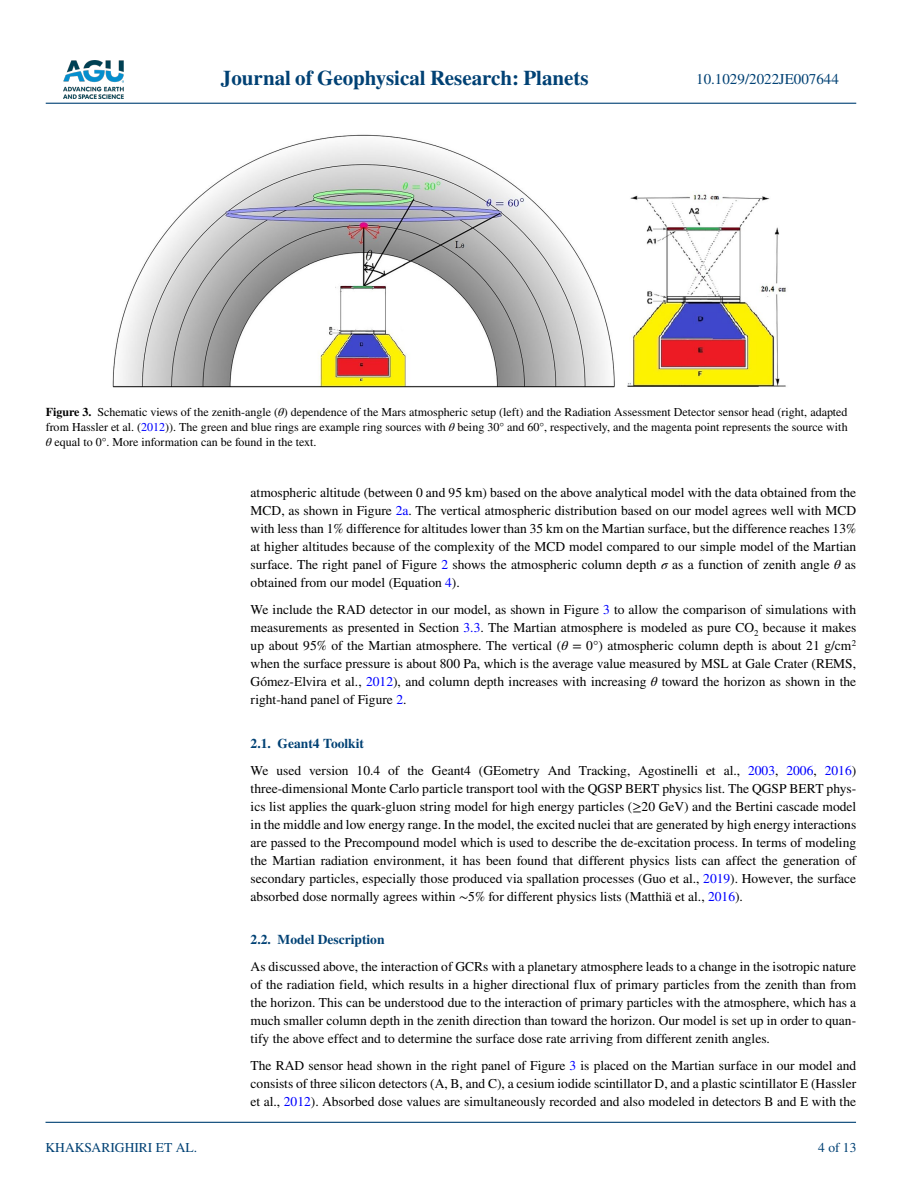
<style>
.page{position:relative;width:902px;height:1183px;background:#fff}
.page>*{position:absolute;margin:0;border:0;box-sizing:border-box;transform-origin:0 0}
.t1{font:700 21px "STIX";color:#004174}
.t2{font:15px "STIX";color:#004174}
.t3{font:13.5px/18px "STIX";color:#000;text-align:justify}
.t4{font:13.5px "STIX";color:#004174}
.t5{font:700 13.5px "STIX";color:#004174}
.t6{font:12px/15px "STIX";color:#000;text-align:justify}
.s1{font-weight:700}
.s2{font-style:italic}
.s3{color:#00f}
.s4{font-weight:700;color:#004174}
</style>
<div class="page">
<img style="left:63px;top:60px;width:60px;height:39px">
<hr style="left:46px;top:103px;width:810px;height:1px;background:#004174">
<hr style="left:45px;top:1121px;width:810px;height:1px;background:#004174">
<img style="left:112px;top:134px;width:674px;height:253px">
<h1 class="t1" style="left:221px;top:66px;width:369px">Journal of Geophysical Research: Planets</h1>
<p class="t2" style="left:696px;top:69px;width:144px">10.1029/2022JE007644</p>
<p class="t6" style="left:46px;top:405px;width:803px"><span class="s1">Figure 3.</span> Schematic views of the zenith-angle (<span class="s2">θ</span>) dependence of the Mars atmospheric setup (left) and the Radiation Assessment Detector sensor head (right, adapted from Hassler et al. (<span class="s3">2012</span>)). The green and blue rings are example ring sources with <span class="s2">θ</span> being 30° and 60°, respectively, and the magenta point represents the source with <span class="s2">θ</span> equal to 0°. More information can be found in the text.</p>
<p class="t4" style="left:45px;top:1138px;width:153px">KHAKSARIGHIRI ET AL.</p>
<p class="t3" style="left:250px;top:484px;width:607px">atmospheric altitude (between 0 and 95 km) based on the above analytical model with the data obtained from the MCD, as shown in Figure <span class="s3">2a</span>. The vertical atmospheric distribution based on our model agrees well with MCD with less than 1% difference for altitudes lower than 35 km on the Martian surface, but the difference reaches 13% at higher altitudes because of the complexity of the MCD model compared to our simple model of the Martian surface. The right panel of Figure <span class="s3">2</span> shows the atmospheric column depth <span class="s2">σ</span> as a function of zenith angle <span class="s2">θ</span> as obtained from our model (Equation <span class="s3">4</span>).</p>
<p class="t3" style="left:250px;top:601px;width:607px">We include the RAD detector in our model, as shown in Figure <span class="s3">3</span> to allow the comparison of simulations with measurements as presented in Section <span class="s3">3.3</span>. The Martian atmosphere is modeled as pure CO<sub>2</sub> because it makes up about 95% of the Martian atmosphere. The vertical (<span class="s2">θ</span> = 0°) atmospheric column depth is about 21 g/cm<sup>2 </sup>when the surface pressure is about 800 Pa, which is the average value measured by MSL at Gale Crater (REMS, Gómez-Elvira et al., <span class="s3">2012</span>), and column depth increases with increasing <span class="s2">θ</span> toward the horizon as shown in the right-hand panel of Figure <span class="s3">2</span>.</p>
<p class="t3" style="left:250px;top:730px;width:607px;line-height:27px"><span class="s4">2.1. Geant4 Toolkit<br></span>We used version 10.4 of the Geant4 (GEometry And Tracking, Agostinelli et al., <span class="s3">2003</span>, <span class="s3">2006</span>, <span class="s3">2016</span>)</p>
<p class="t3" style="left:250px;top:779px;width:607px">three-dimensional Monte Carlo particle transport tool with the QGSP BERT physics list. The QGSP BERT phys&shy;ics list applies the quark-gluon string model for high energy particles (≥20 GeV) and the Bertini cascade model in the middle and low energy range. In the model, the excited nuclei that are generated by high energy interactions are passed to the Precompound model which is used to describe the de-excitation process. In terms of modeling the Martian radiation environment, it has been found that different physics lists can affect the generation of secondary particles, especially those produced via spallation processes (Guo et al., <span class="s3">2019</span>). However, the surface absorbed dose normally agrees within ∼5% for different physics lists (Matthiä et al., <span class="s3">2016</span>).</p>
<p class="t5" style="left:250px;top:931px;width:135px">2.2. Model Description</p>
<p class="t3" style="left:250px;top:958px;width:607px">As discussed above, the interaction of GCRs with a planetary atmosphere leads to a change in the isotropic nature of the radiation field, which results in a higher directional flux of primary particles from the zenith than from the horizon. This can be understood due to the interaction of primary particles with the atmosphere, which has a much smaller column depth in the zenith direction than toward the horizon. Our model is set up in order to quan&shy;tify the above effect and to determine the surface dose rate arriving from different zenith angles.</p>
<p class="t3" style="left:250px;top:1057px;width:607px">The RAD sensor head shown in the right panel of Figure <span class="s3">3</span> is placed on the Martian surface in our model and consists of three silicon detectors (A, B, and C), a cesium iodide scintillator D, and a plastic scintillator E (Hassler et al., <span class="s3">2012</span>). Absorbed dose values are simultaneously recorded and also modeled in detectors B and E with the</p>
<p class="t4" style="left:818px;top:1138px;width:40px">4 of 13</p>
</div>
